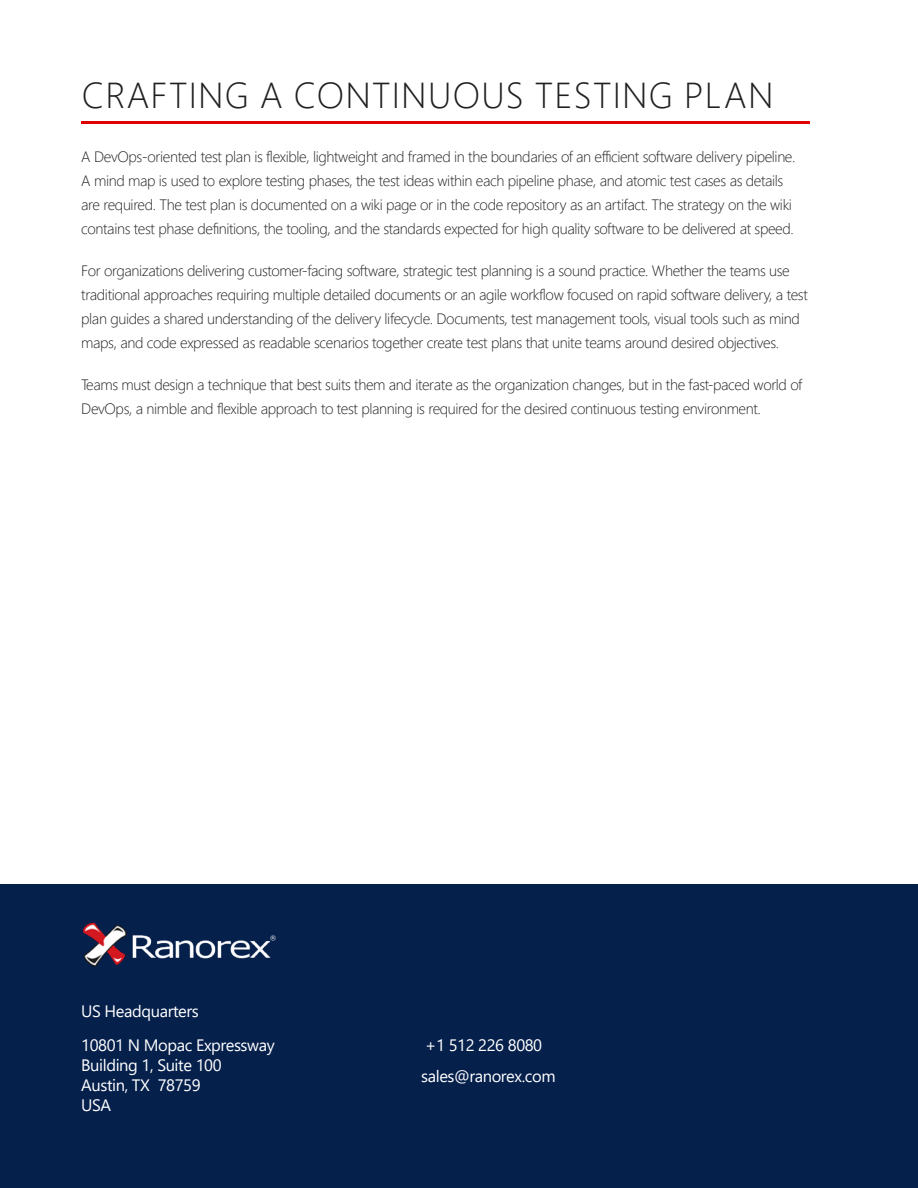
<style>
.page{position:relative;width:918px;height:1188px;background:#fff}
.page>*{position:absolute;margin:0;border:0;box-sizing:border-box;transform-origin:0 0}
.t1{font:300 36px "Segoe UI";letter-spacing:.035em;color:#202020}
.t2{font:16.5px/20.2px "Segoe UI";letter-spacing:-.025em;color:#fff}
.t3{font:300 15px/24px "Segoe UI";letter-spacing:-.025em;color:#202020}
</style>
<div class="page">
<div style="left:0;top:885px;width:918px;height:303px;background:#06204c"></div>
<img style="left:82px;top:922px;width:193px;height:44px">
<hr style="left:81px;top:122px;width:729px;height:2px;background:#e10000">
<h1 class="t1" style="left:82px;top:62px;width:693px">CRAFTING A CONTINUOUS TESTING PLAN</h1>
<p class="t3" style="left:81px;top:143px;width:716px">A DevOps-oriented test plan is flexible, lightweight and framed in the boundaries of an efficient software delivery pipeline.<br>A mind map is used to explore testing phases, the test ideas within each pipeline phase, and atomic test cases as details are required. The test plan is documented on a wiki page or in the code repository as an artifact. The strategy on the wiki contains test phase definitions, the tooling, and the standards expected for high quality software to be delivered at speed.</p>
<p class="t3" style="left:81px;top:257px;width:728px">For organizations delivering customer-facing software, strategic test planning is a sound practice. Whether the teams use traditional approaches requiring multiple detailed documents or an agile workflow focused on rapid software delivery, a test plan guides a shared understanding of the delivery lifecycle. Documents, test management tools, visual tools such as mind maps, and code expressed as readable scenarios together create test plans that unite teams around desired objectives.</p>
<p class="t3" style="left:81px;top:371px;width:722px">Teams must design a technique that best suits them and iterate as the organization changes, but in the fast-paced world of<br>DevOps, a nimble and flexible approach to test planning is required for the desired continuous testing environment.</p>
<p class="t2" style="left:81px;top:1000px;width:119px">US Headquarters</p>
<p class="t2" style="left:81px;top:1033px;width:195px">10801 N Mopac Expressway<br>Building 1, Suite 100<br>Austin, TX 78759<br>USA</p>
<p class="t2" style="left:421px;top:1028px;width:136px;line-height:31.5px">+1 512 226 8080 sales@ranorex.com</p>
</div>
